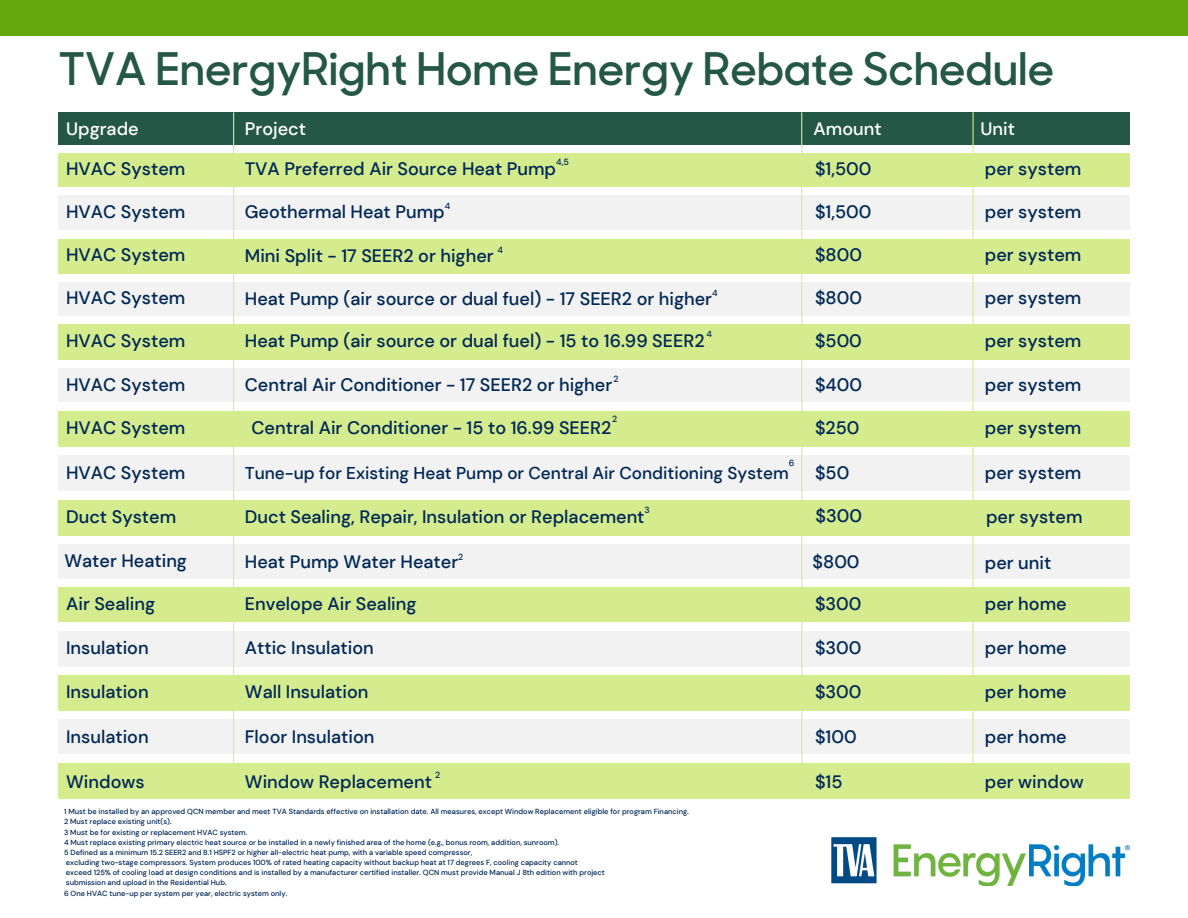
<style>
.page{position:relative;width:1188px;height:918px;background:#fff}
.page>*{position:absolute;margin:0;border:0;box-sizing:border-box;transform-origin:0 0}
.t1{font:600 45px "Sharp Sans Display No 1";color:#245745}
.t2{font:500 18px "DM Sans";color:#002855}
.t3{font:500 18px "DM Sans";color:#fff}
.t4{font:500 17.1px "DM Sans";color:#002855}
.t5{font:500 8.85px "DM Sans";color:#002855}
.t6{font:500 7.35px "DM Sans";color:#002855}
</style>
<div class="page">
<div style="left:0;top:0;width:1188px;height:36px;background:#64a70b"></div>
<img style="left:832px;top:838px;width:298px;height:47px">
<div style="left:58px;top:112px;width:1072px;height:33px;background:#245745"></div>
<div style="left:58px;top:154px;width:1072px;height:33px;background:#d4ec8e"></div>
<div style="left:58px;top:196px;width:1072px;height:34px;background:#f2f2f2"></div>
<div style="left:58px;top:239px;width:1072px;height:34px;background:#d4ec8e"></div>
<div style="left:58px;top:282px;width:1072px;height:33px;background:#f2f2f2"></div>
<div style="left:58px;top:324px;width:1072px;height:36px;background:#d4ec8e"></div>
<div style="left:58px;top:369px;width:1072px;height:33px;background:#f2f2f2"></div>
<div style="left:58px;top:455px;width:1072px;height:36px;background:#f2f2f2"></div>
<div style="left:58px;top:500px;width:1072px;height:35px;background:#d4ec8e"></div>
<div style="left:58px;top:544px;width:1072px;height:35px;background:#f2f2f2"></div>
<div style="left:58px;top:588px;width:1072px;height:34px;background:#d4ec8e"></div>
<div style="left:58px;top:631px;width:1072px;height:35px;background:#f2f2f2"></div>
<div style="left:58px;top:675px;width:1072px;height:36px;background:#d4ec8e"></div>
<div style="left:58px;top:720px;width:1072px;height:34px;background:#f2f2f2"></div>
<div style="left:58px;top:763px;width:1072px;height:36px;background:#d4ec8e"></div>
<hr style="left:973px;top:112px;width:1px;height:687px;background:#d4ec8e">
<hr style="left:801px;top:112px;width:1px;height:687px;background:#d4ec8e">
<hr style="left:233px;top:112px;width:1px;height:687px;background:#d4ec8e">
<div style="left:58px;top:411px;width:1072px;height:35px;background:#d4ec8e"></div>
<p class="t1" style="left:58px;top:52px;width:997px">TVA EnergyRight Home Energy Rebate Schedule</p>
<p class="t3" style="left:66px;top:117px;width:74px">Upgrade</p>
<p class="t3" style="left:245px;top:117px;width:63px">Project</p>
<p class="t3" style="left:814px;top:117px;width:70px">Amount</p>
<p class="t3" style="left:981px;top:117px;width:36px">Unit</p>
<p class="t2" style="left:66px;top:157px;width:121px">HVAC System</p>
<p class="t2" style="left:66px;top:200px;width:121px">HVAC System</p>
<p class="t5" style="left:556px;top:157px;width:14px">4,5</p>
<p class="t2" style="left:245px;top:157px;width:313px">TVA Preferred Air Source Heat Pump</p>
<p class="t2" style="left:245px;top:200px;width:201px">Geothermal Heat Pump</p>
<p class="t5" style="left:445px;top:200px;width:7px">4</p>
<p class="t2" style="left:66px;top:243px;width:121px">HVAC System</p>
<p class="t5" style="left:497px;top:244px;width:7px">4</p>
<p class="t2" style="left:245px;top:244px;width:250px">Mini Split - 17 SEER2 or higher</p>
<p class="t2" style="left:66px;top:287px;width:121px">HVAC System</p>
<p class="t5" style="left:712px;top:288px;width:7px">4</p>
<p class="t2" style="left:245px;top:288px;width:469px">Heat Pump (air source or dual fuel) - 17 SEER2 or higher</p>
<p class="t2" style="left:66px;top:329px;width:121px">HVAC System</p>
<p class="t2" style="left:66px;top:373px;width:121px">HVAC System</p>
<p class="t5" style="left:707px;top:328px;width:7px">4</p>
<p class="t2" style="left:245px;top:329px;width:461px">Heat Pump (air source or dual fuel) - 15 to 16.99 SEER2</p>
<p class="t2" style="left:245px;top:373px;width:369px">Central Air Conditioner - 17 SEER2 or higher</p>
<p class="t5" style="left:613px;top:373px;width:7px">2</p>
<p class="t2" style="left:815px;top:157px;width:58px">$1,500</p>
<p class="t2" style="left:815px;top:200px;width:58px">$1,500</p>
<p class="t2" style="left:815px;top:243px;width:49px">$800</p>
<p class="t2" style="left:815px;top:287px;width:49px">$800</p>
<p class="t2" style="left:815px;top:329px;width:48px">$500</p>
<p class="t2" style="left:815px;top:373px;width:49px">$400</p>
<p class="t2" style="left:985px;top:157px;width:98px">per system</p>
<p class="t2" style="left:985px;top:200px;width:98px">per system</p>
<p class="t2" style="left:985px;top:243px;width:98px">per system</p>
<p class="t2" style="left:985px;top:287px;width:98px">per system</p>
<p class="t2" style="left:985px;top:329px;width:98px">per system</p>
<p class="t2" style="left:985px;top:373px;width:98px">per system</p>
<p class="t5" style="left:612px;top:414px;width:7px">2</p>
<p class="t2" style="left:66px;top:416px;width:121px">HVAC System</p>
<p class="t2" style="left:252px;top:416px;width:361px">Central Air Conditioner - 15 to 16.99 SEER2</p>
<p class="t2" style="left:815px;top:417px;width:46px">$250</p>
<p class="t2" style="left:985px;top:417px;width:98px">per system</p>
<p class="t2" style="left:66px;top:461px;width:121px">HVAC System</p>
<p class="t5" style="left:789px;top:458px;width:7px">6</p>
<p class="t4" style="left:245px;top:462px;width:545px">Tune-up for Existing Heat Pump or Central Air Conditioning System</p>
<p class="t2" style="left:815px;top:461px;width:36px">$50</p>
<p class="t2" style="left:985px;top:461px;width:98px">per system</p>
<p class="t2" style="left:66px;top:506px;width:112px">Duct System</p>
<p class="t2" style="left:64px;top:549px;width:124px">Water Heating</p>
<p class="t5" style="left:645px;top:504px;width:7px">3</p>
<p class="t2" style="left:245px;top:505px;width:401px">Duct Sealing, Repair, Insulation or Replacement</p>
<p class="t5" style="left:458px;top:551px;width:7px">2</p>
<p class="t2" style="left:245px;top:550px;width:215px">Heat Pump Water Heater</p>
<p class="t2" style="left:816px;top:504px;width:48px">$300</p>
<p class="t2" style="left:813px;top:550px;width:49px">$800</p>
<p class="t2" style="left:986px;top:505px;width:98px">per system</p>
<p class="t2" style="left:985px;top:551px;width:68px">per unit</p>
<p class="t2" style="left:66px;top:593px;width:90px">Air Sealing</p>
<p class="t2" style="left:66px;top:636px;width:84px">Insulation</p>
<p class="t2" style="left:66px;top:680px;width:84px">Insulation</p>
<p class="t2" style="left:66px;top:725px;width:84px">Insulation</p>
<p class="t2" style="left:66px;top:771px;width:80px">Windows</p>
<p class="t2" style="left:245px;top:593px;width:173px">Envelope Air Sealing</p>
<p class="t2" style="left:245px;top:636px;width:130px">Attic Insulation</p>
<p class="t2" style="left:245px;top:680px;width:125px">Wall Insulation</p>
<p class="t2" style="left:245px;top:725px;width:131px">Floor Insulation</p>
<p class="t2" style="left:245px;top:771px;width:189px">Window Replacement</p>
<p class="t5" style="left:435px;top:770px;width:7px">2</p>
<p class="t2" style="left:815px;top:593px;width:48px">$300</p>
<p class="t2" style="left:985px;top:593px;width:83px">per home</p>
<p class="t2" style="left:815px;top:636px;width:48px">$300</p>
<p class="t2" style="left:985px;top:636px;width:83px">per home</p>
<p class="t2" style="left:815px;top:680px;width:48px">$300</p>
<p class="t2" style="left:815px;top:725px;width:43px">$100</p>
<p class="t2" style="left:815px;top:771px;width:29px">$15</p>
<p class="t2" style="left:985px;top:680px;width:83px">per home</p>
<p class="t2" style="left:985px;top:725px;width:83px">per home</p>
<p class="t2" style="left:985px;top:771px;width:100px">per window</p>
<p class="t6" style="left:64px;top:807px;width:626px">1 Must be installed by an approved QCN member and meet TVA Standards effective on installation date. All measures, except Window Replacement eligible for program Financing.</p>
<p class="t6" style="left:64px;top:817px;width:109px">2 Must replace existing unit(s).</p>
<p class="t6" style="left:64px;top:827px;width:185px">3 Must be for existing or replacement HVAC system.</p>
<p class="t6" style="left:64px;top:837px;width:497px">4 Must replace existing primary electric heat source or be installed in a newly finished area of the home (e.g., bonus room, addition, sunroom).</p>
<p class="t6" style="left:64px;top:848px;width:410px">5 Defined as a minimum 15.2 SEER2 and 8.1 HSPF2 or higher all-electric heat pump, with a variable speed compressor,</p>
<p class="t6" style="left:66px;top:858px;width:514px">excluding two-stage compressors. System produces 100% of rated heating capacity without backup heat at 17 degrees F, cooling capacity cannot</p>
<p class="t6" style="left:66px;top:868px;width:541px">exceed 125% of cooling load at design conditions and is installed by a manufacturer certified installer. QCN must provide Manual J 8th edition with project</p>
<p class="t6" style="left:66px;top:878px;width:162px">submission and upload in the Residential Hub.</p>
<p class="t6" style="left:64px;top:888px;width:225px">6 One HVAC tune-up per system per year, electric system only.</p>
</div>
